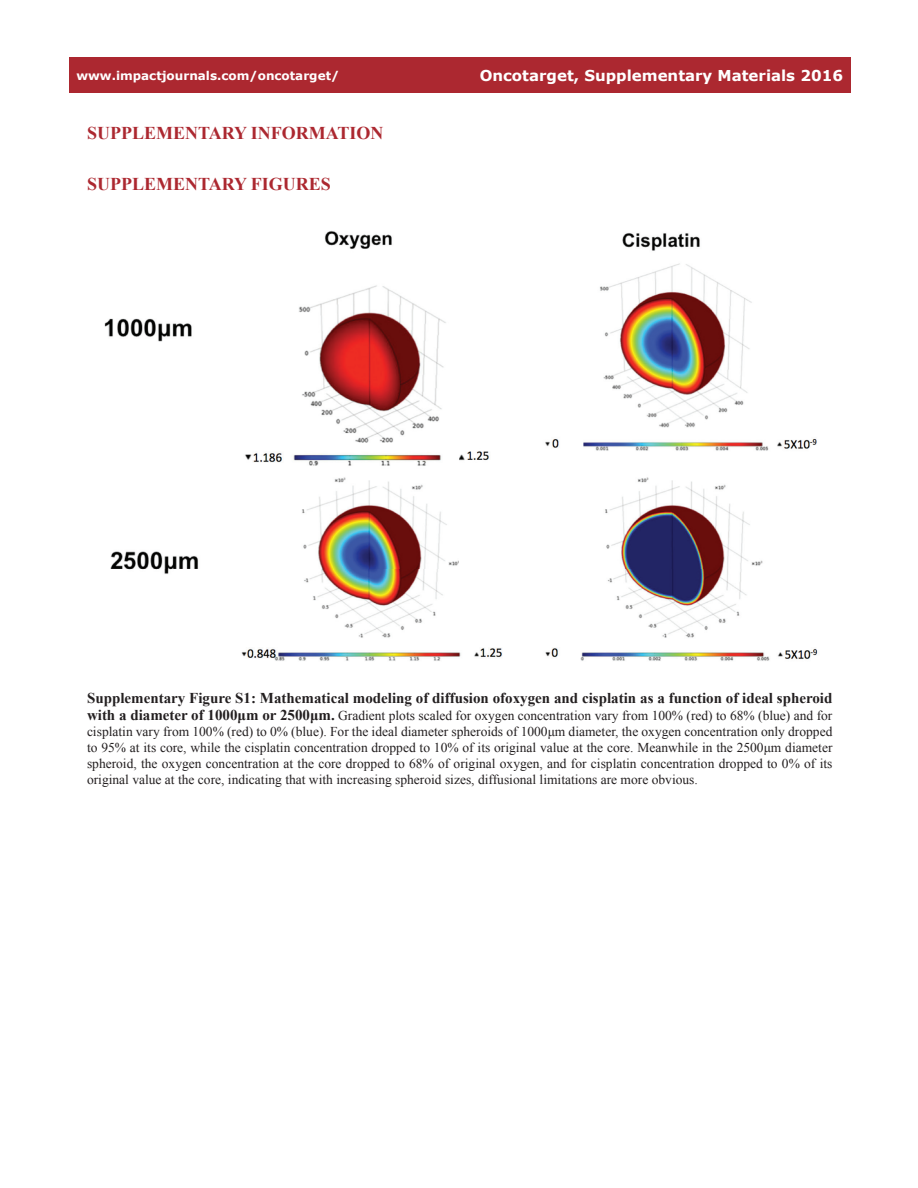
<style>
.page{position:relative;width:918px;height:1188px;background:#fff}
.page>*{position:absolute;margin:0;border:0;box-sizing:border-box;transform-origin:0 0}
.t1{font:700 18px "Times New Roman";color:#ac2830}
.t2{font:700 15px "Times New Roman";color:#231f20}
.t3{font:700 15px "Verdana";color:#fff}
.t4{font:13.5px/16.2px "Times New Roman";color:#231f20;text-align:justify}
.t5{font:700 12px "Verdana";color:#fff}
.s1{font-weight:700;font-size:15px}
</style>
<div class="page">
<div style="left:69px;top:57px;width:781px;height:36px;background:#ac2830"></div>
<img style="left:104px;top:230px;width:714px;height:431px">
<p class="t5" style="left:76px;top:68px;width:264px">www.impactjournals.com/oncotarget/</p>
<p class="t3" style="left:480px;top:66px;width:365px">Oncotarget, Supplementary Materials 2016</p>
<h1 class="t1" style="left:87px;top:120px;width:298px">SUPPLEMENTARY INFORMATION</h1>
<h1 class="t1" style="left:87px;top:171px;width:245px">SUPPLEMENTARY FIGURES</h1>
<p class="t2" style="left:87px;top:688px;width:747px">Supplementary Figure S1: Mathematical modeling of diffusion ofoxygen and cisplatin as a function of ideal spheroid</p>
<p class="t4" style="left:87px;top:707px;width:747px"><span class="s1">with a diameter of 1000μm or 2500μm.</span> Gradient plots scaled for oxygen concentration vary from 100% (red) to 68% (blue) and for cisplatin vary from 100% (red) to 0% (blue). For the ideal diameter spheroids of 1000μm diameter, the oxygen concentration only dropped to 95% at its core, while the cisplatin concentration dropped to 10% of its original value at the core. Meanwhile in the 2500μm diameter spheroid, the oxygen concentration at the core dropped to 68% of original oxygen, and for cisplatin concentration dropped to 0% of its original value at the core, indicating that with increasing spheroid sizes, diffusional limitations are more obvious.</p>
</div>
